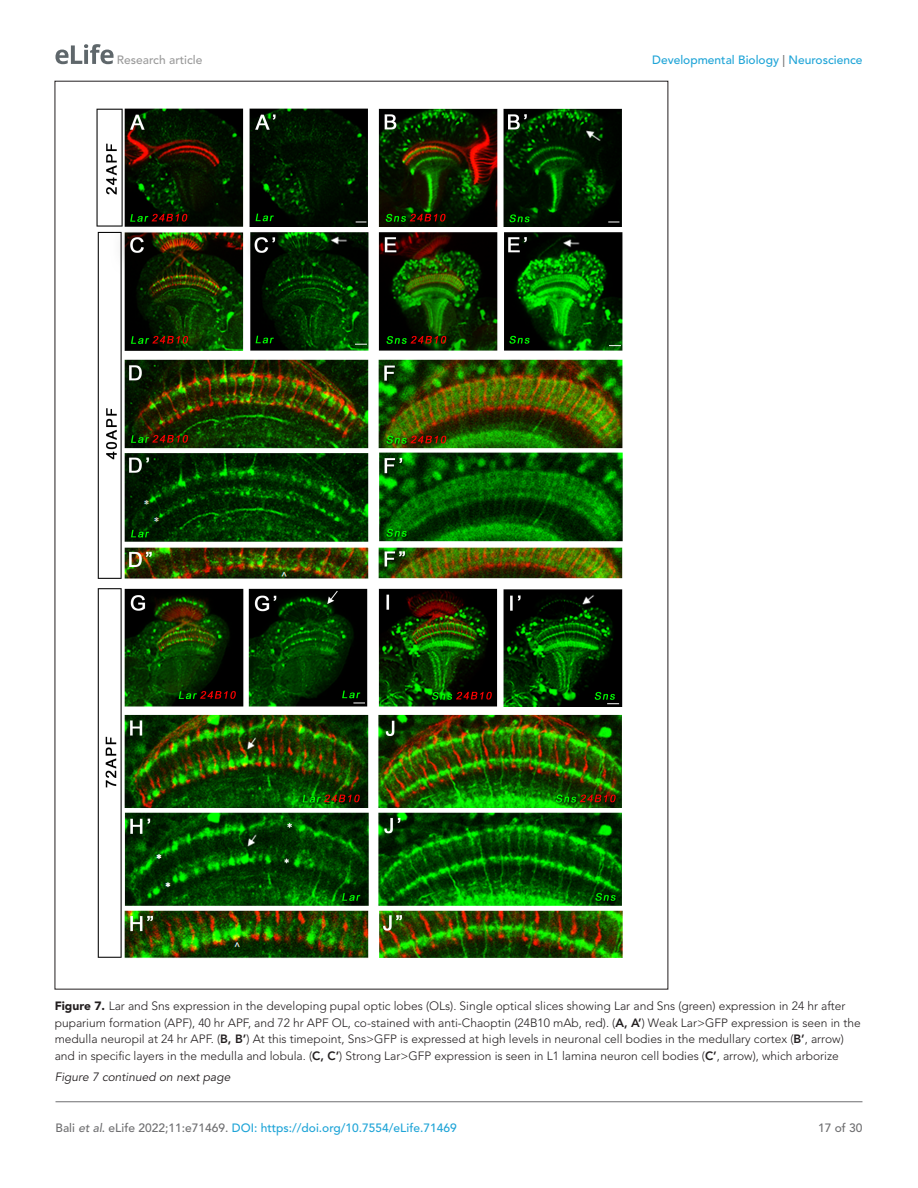
<style>
.page{position:relative;width:918px;height:1188px;background:#fff}
.page>*{position:absolute;margin:0;border:0;box-sizing:border-box;transform-origin:0 0}
.t1{font:300 12px/16.5px "Avenir LT Std";color:#231f20}
.t2{font:500 12px "Avenir LT Std";color:#1ea4d7}
.t3{font:italic 12px "Avenir LT Std";color:#231f20}
.t4{font:500 12px "Avenir LT Std";color:#9a9a9a}
.t5{font:500 12px "Avenir LT Std";color:#6e6e70}
.s1{color:#6e6e70}
.s2{font-weight:900}
.s3{font-weight:800}
.s4{font-style:italic;color:#6e6e70}
</style>
<div class="page">
<svg style="left:55px;top:44px;width:59px;height:20px"></svg>
<hr style="left:56px;top:1101px;width:806px;height:1px;background:#6e6e70">
<img style="left:96px;top:108px;width:527px;height:850px">
<p class="t4" style="left:117px;top:53px;width:87px">Research article</p>
<p class="t2" style="left:652px;top:53px;width:212px">Developmental Biology <span class="s1">|</span> Neuroscience</p>
<p class="t1" style="left:55px;top:998px;width:808px"><span class="s2">Figure 7.</span> Lar and Sns expression in the developing pupal optic lobes (OLs). Single optical slices showing Lar and Sns (green) expression in 24 hr after puparium formation (APF), 40 hr APF, and 72 hr APF OL, co-stained with anti-Chaoptin (24B10 mAb, red). (<span class="s3">A, A’</span>) Weak Lar&gt;GFP expression is seen in the medulla neuropil at 24 hr APF. (<span class="s3">B, B’</span>) At this timepoint, Sns&gt;GFP is expressed at high levels in neuronal cell bodies in the medullary cortex (<span class="s3">B’</span>, arrow) and in specific layers in the medulla and lobula. (<span class="s3">C, C’</span>) Strong Lar&gt;GFP expression is seen in L1 lamina neuron cell bodies (<span class="s3">C’</span>, arrow), which arborize</p>
<p class="t3" style="left:55px;top:1070px;width:177px">Figure 7 continued on next page</p>
<p class="t2" style="left:56px;top:1121px;width:403px"><span class="s1">Bali</span> <span class="s4">et al</span><span class="s1">. eLife 2022;11:e71469.</span> DOI: https://doi.org/10.7554/eLife.71469</p>
<p class="t5" style="left:818px;top:1121px;width:46px">17 of 30</p>
</div>
